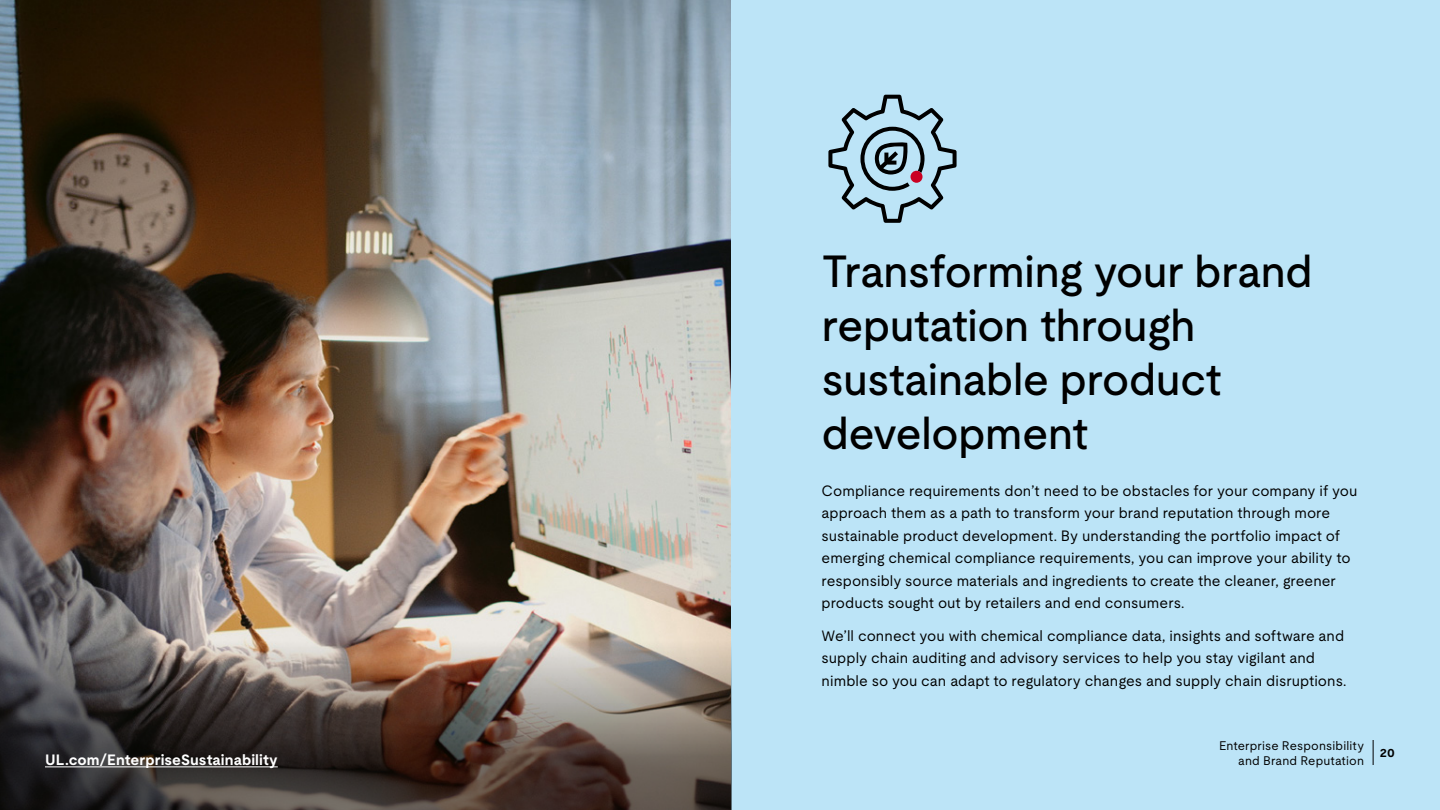
<style>
.page{position:relative;width:1440px;height:810px;background:#fff}
.page>*{position:absolute;margin:0;border:0;box-sizing:border-box;transform-origin:0 0}
.t1{font:500 45px/54px "UL Moderat";letter-spacing:-.02em;color:#000}
.t2{font:15px/22.5px "UL Moderat";color:#000}
.t3{font:700 15px "UL Moderat";letter-spacing:.005em;color:#fff}
.t4{font:12.5px "UL Moderat";letter-spacing:.01em;color:#000}
.t5{font:700 12.5px "UL Moderat";color:#000}
</style>
<div class="page">
<img style="left:0;top:0;width:731px;height:562px">
<div style="left:731px;top:0;width:709px;height:810px;background:#bce4f7"></div>
<svg style="left:1373px;top:740px;width:1px;height:25px"></svg>
<img style="left:0;top:562px;width:731px;height:248px">
<hr style="left:45px;top:766px;width:233px;height:1px;background:#fff">
<svg style="left:828px;top:95px;width:129px;height:128px"></svg>
<h1 class="t1" style="left:822px;top:243px;width:493px">Transforming your brand reputation through sustainable product development</h1>
<p class="t2" style="left:822px;top:479px;width:537px">Compliance requirements don’t need to be obstacles for your company if you approach them as a path to transform your brand reputation through more sustainable product development. By understanding the portfolio impact of emerging chemical compliance requirements, you can improve your ability to responsibly source materials and ingredients to create the cleaner, greener products sought out by retailers and end consumers.</p>
<p class="t2" style="left:822px;top:624px;width:527px">We’ll connect you with chemical compliance data, insights and software and supply chain auditing and advisory services to help you stay vigilant and nimble so you can adapt to regulatory changes and supply chain disruptions.</p>
<p class="t4" style="left:1219px;top:736px;width:147px">Enterprise Responsibility</p>
<p class="t3" style="left:45px;top:748px;width:234px">UL.com/EnterpriseSustainability</p>
<p class="t4" style="left:1238px;top:751px;width:127px">and Brand Reputation</p>
<p class="t5" style="left:1380px;top:743px;width:17px">20</p>
</div>
